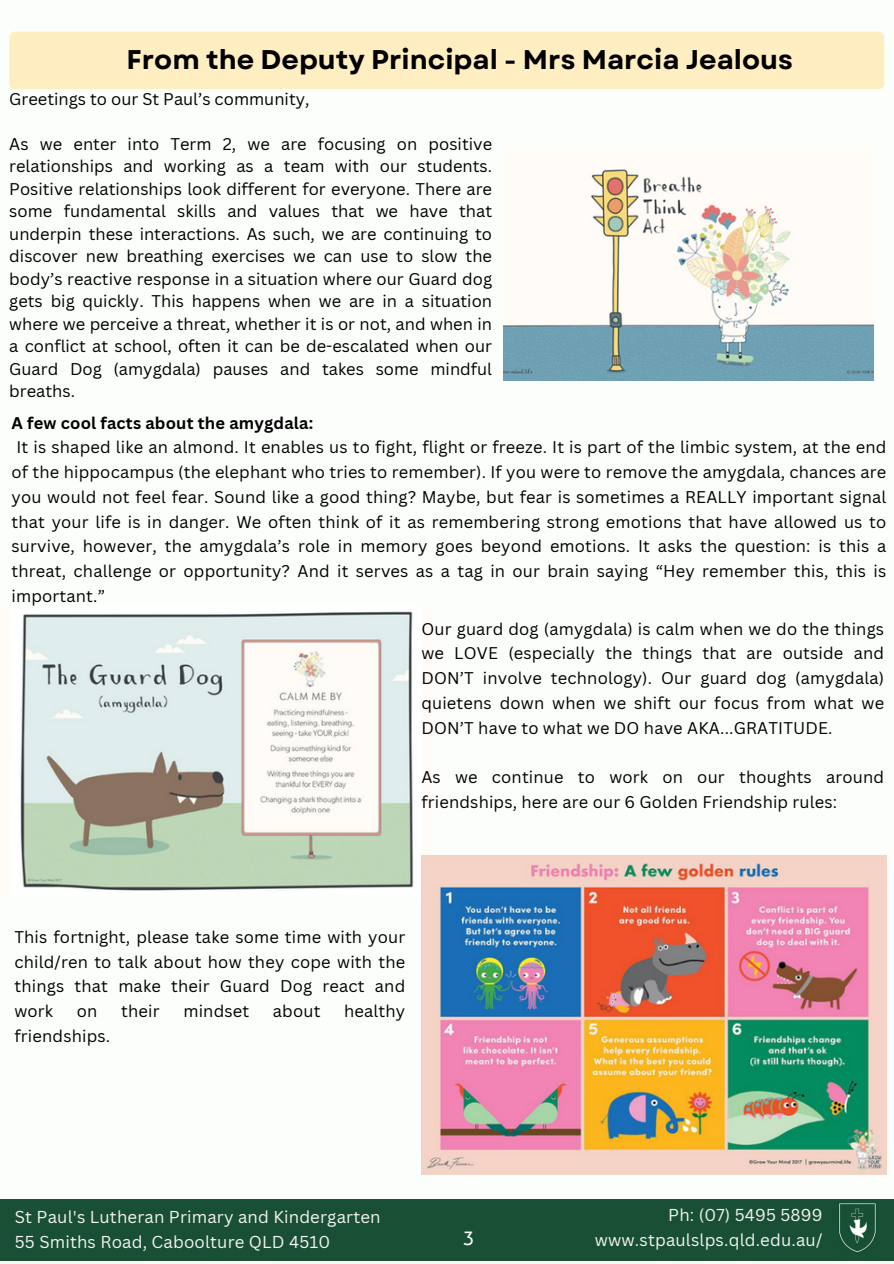
<style>
.page{position:relative;width:894px;height:1264px;background:#fff}
.page>*{position:absolute;margin:0;border:0;box-sizing:border-box;transform-origin:0 0}
.t1{font:700 27px "Garet";color:#000}
.t2{font:18px "Klein Text";color:#fff}
.t3{font:16.8px "Canva Sans";letter-spacing:.01em;color:#f5f4f4}
.t4{font:16.5px/24.8px "Canva Sans";letter-spacing:.01em;color:#000;text-align:justify}
.t5{font:700 16.5px "Canva Sans";letter-spacing:.01em;color:#000}
</style>
<div class="page">
<div style="left:0;top:0;width:893px;height:1263px;background:#fbfefb"></div>
<div style="left:9px;top:32px;width:875px;height:57px;background:#ffeec1"></div>
<div style="left:0;top:1199px;width:893px;height:61px;background:#184f35"></div>
<img style="left:839px;top:1203px;width:37px;height:49px">
<img style="left:503px;top:169px;width:369px;height:212px">
<img style="left:20px;top:611px;width:394px;height:280px">
<img style="left:421px;top:855px;width:465px;height:319px">
<p class="t1" style="left:126px;top:40px;width:667px">From the Deputy Principal - Mrs Marcia Jealous</p>
<p class="t4" style="left:9px;top:86px;width:302px">Greetings to our St Paul’s community,</p>
<p class="t4" style="left:9px;top:132px;width:484px;line-height:22.5px">As we enter into Term 2, we are focusing on positive relationships and working as a team with our students.<br>Positive relationships look different for everyone. There are some fundamental skills and values that we have that underpin these interactions. As such, we are continuing to discover new breathing exercises we can use to slow the body’s reactive response in a situation where our Guard dog gets big quickly. This happens when we are in a situation where we perceive a threat, whether it is or not, and when in a conflict at school, often it can be de-escalated when our Guard Dog (amygdala) pauses and takes some mindful breaths.</p>
<p class="t5" style="left:12px;top:411px;width:303px">A few cool facts about the amygdala:</p>
<p class="t4" style="left:12px;top:434px;width:876px;text-indent:5px">It is shaped like an almond. It enables us to fight, flight or freeze. It is part of the limbic system, at the end of the hippocampus (the elephant who tries to remember). If you were to remove the amygdala, chances are you would not feel fear. Sound like a good thing? Maybe, but fear is sometimes a REALLY important signal that your life is in danger. We often think of it as remembering strong emotions that have allowed us to survive, however, the amygdala’s role in memory goes beyond emotions. It asks the question: is this a threat, challenge or opportunity? And it serves as a tag in our brain saying “Hey remember this, this is important.”</p>
<p class="t4" style="left:421px;top:615px;width:464px">Our guard dog (amygdala) is calm when we do the things we LOVE (especially the things that are outside and DON’T involve technology). Our guard dog (amygdala) quietens down when we shift our focus from what we DON’T have to what we DO have AKA...GRATITUDE.</p>
<p class="t4" style="left:421px;top:764px;width:464px">As we continue to work on our thoughts around friendships, here are our 6 Golden Friendship rules:</p>
<p class="t4" style="left:14px;top:924px;width:392px">This fortnight, please take some time with your child/ren to talk about how they cope with the things that make their Guard Dog react and work</p>
<p class="t4" style="left:77px;top:998px;width:22px">on</p>
<p class="t4" style="left:121px;top:998px;width:40px">their</p>
<p class="t4" style="left:183px;top:998px;width:67px">mindset</p>
<p class="t4" style="left:273px;top:998px;width:49px">about</p>
<p class="t4" style="left:344px;top:998px;width:63px">healthy</p>
<p class="t4" style="left:14px;top:1023px;width:97px">friendships.</p>
<h1 class="t3" style="left:15px;top:1204px;width:367px">St Paul's Lutheran Primary and Kindergarten</h1>
<p class="t3" style="left:15px;top:1229px;width:317px">55 Smiths Road, Caboolture QLD 4510</p>
<p class="t2" style="left:463px;top:1229px;width:12px">3</p>
<p class="t3" style="left:668px;top:1203px;width:156px">Ph: (07) 5495 5899</p>
<p class="t3" style="left:594px;top:1227px;width:229px">www.stpaulslps.qld.edu.au/</p>
</div>
